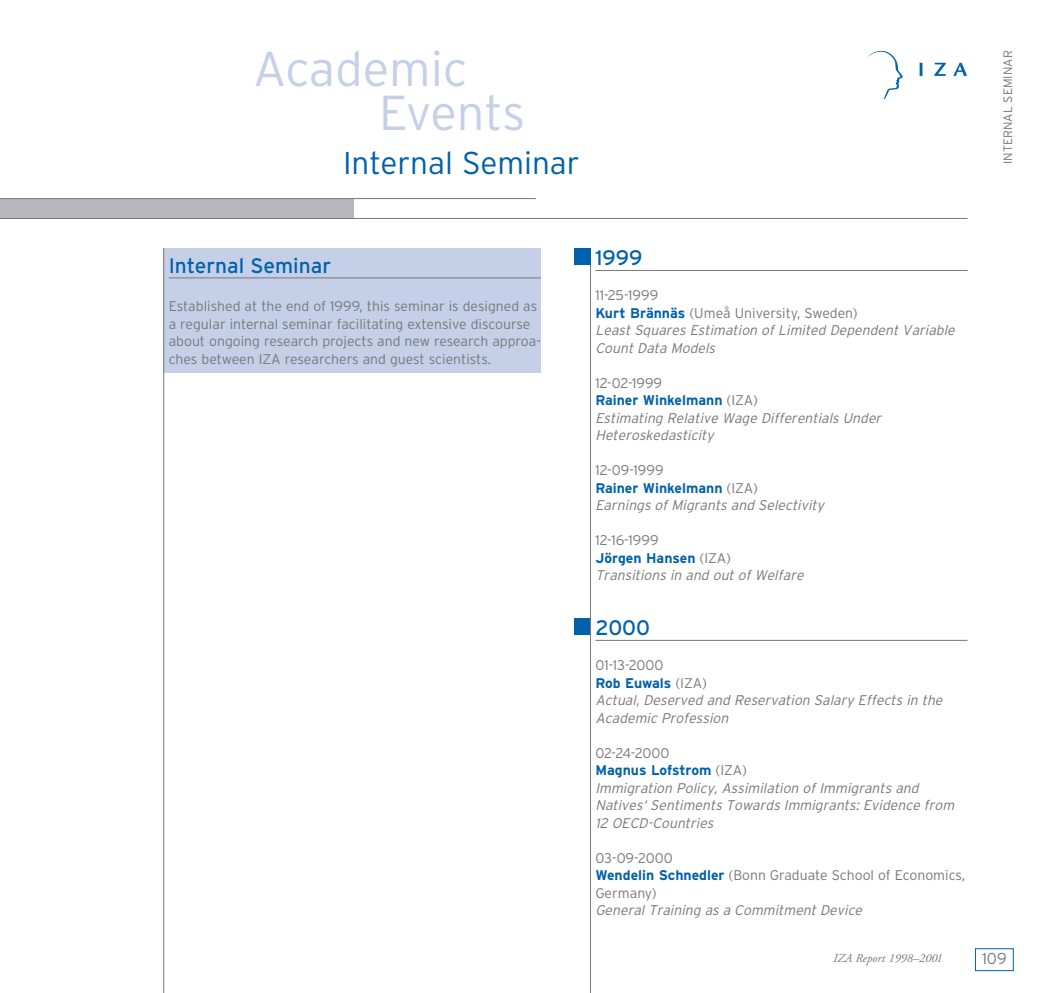
<style>
.page{position:relative;width:1042px;height:993px;background:#fff}
.page>*{position:absolute;margin:0;border:0;box-sizing:border-box;transform-origin:0 0}
.t1{font:300 49px/43.8px "Interstate";letter-spacing:-.005em;color:#c5d0e8}
.t2{font:300 31.5px "Interstate";color:#0161aa}
.t3{font:21px "Interstate";color:#0161aa}
.t4{font:300 15.75px "Interstate";color:#76787b}
.t5{font:italic 300 14px/17.5px "Interstate";color:#76787b}
.t6{font:300 14px/17.5px "Interstate";color:#76787b}
.t7{font:italic 12.25px "Adobe Garamond";color:#76787b}
.t8{font:300 12.25px "Interstate";color:#76787b}
.s1{font-style:normal}
.s2{font-weight:700;font-style:normal;color:#0161aa}
.s3{font-weight:700;color:#0161aa}
</style>
<div class="page">
<div style="left:573px;top:617px;width:17px;height:17px;background:#0161aa"></div>
<div style="left:164px;top:248px;width:377px;height:125px;background:#c5d0e8"></div>
<hr style="left:169px;top:277px;width:372px;height:1px;background:#76787b">
<hr style="left:163px;top:248px;width:1px;height:744px;background:#76787b">
<hr style="left:590px;top:248px;width:1px;height:744px;background:#76787b">
<img style="left:868px;top:51px;width:98px;height:47px">
<div style="left:0;top:198px;width:354px;height:20px;background:#b7b8bb"></div>
<hr style="left:0;top:198px;width:536px;height:1px;background:#76787b">
<hr style="left:0;top:218px;width:967px;height:1px;background:#76787b">
<hr style="left:595px;top:270px;width:372px;height:1px;background:#76787b">
<hr style="left:595px;top:639px;width:372px;height:1px;background:#76787b">
<div style="left:573px;top:248px;width:17px;height:17px;background:#0161aa"></div>
<h1 class="t1" style="left:379px;top:47px;width:148px;text-indent:-126px">Academic<br>Events</h1>
<h2 class="t2" style="left:343px;top:144px;width:238px">Internal Seminar</h2>
<p class="t8" style="left:1000px;top:164px;width:115px;rotate:-90deg">INTERNAL SEMINAR</p>
<h3 class="t3" style="left:169px;top:253px;width:164px">Internal Seminar</h3>
<p class="t6" style="left:169px;top:297px;width:374px">Established at the end of 1999, this seminar is designed as a regular internal seminar facilitating extensive discourse about ongoing research projects and new research approa&shy;ches between IZA researchers and guest scientists.</p>
<h3 class="t3" style="left:595px;top:245px;width:49px">1999</h3>
<p class="t5" style="left:595px;top:286px;width:363px"><span class="s1">11-25-1999<br></span><span class="s2">Kurt Brännäs</span> <span class="s1">(Umeå University, Sweden)<br></span>Least Squares Estimation of Limited Dependent Variable<br>Count Data Models</p>
<p class="t5" style="left:595px;top:374px;width:290px"><span class="s1">12-02-1999<br></span><span class="s2">Rainer Winkelmann</span> <span class="s1">(IZA)<br></span>Estimating Relative Wage Differentials Under<br>Heteroskedasticity</p>
<p class="t5" style="left:595px;top:461px;width:230px"><span class="s1">12-09-1999<br></span><span class="s2">Rainer Winkelmann</span> <span class="s1">(IZA)<br></span>Earnings of Migrants and Selectivity</p>
<p class="t5" style="left:595px;top:531px;width:212px"><span class="s1">12-16-1999<br></span><span class="s2">Jörgen Hansen</span> <span class="s1">(IZA)<br></span>Transitions in and out of Welfare</p>
<h3 class="t3" style="left:595px;top:615px;width:56px">2000</h3>
<p class="t5" style="left:595px;top:656px;width:351px"><span class="s1">01-13-2000<br></span><span class="s2">Rob Euwals</span> <span class="s1">(IZA)<br></span>Actual, Deserved and Reservation Salary Effects in the<br>Academic Profession</p>
<p class="t5" style="left:595px;top:743px;width:363px"><span class="s1">02-24-2000<br></span><span class="s2">Magnus Lofstrom</span> <span class="s1">(IZA)<br></span>Immigration Policy, Assimilation of Immigrants and<br>Natives‘ Sentiments Towards Immigrants: Evidence from<br>12 OECD-Countries</p>
<p class="t6" style="left:595px;top:848px;width:371px">03-09-2000<br><span class="s3">Wendelin Schnedler</span> (Bonn Graduate School of Economics,<br>Germany)</p>
<p class="t5" style="left:595px;top:901px;width:270px">General Training as a Commitment Device</p>
<p class="t7" style="left:833px;top:953px;width:110px">IZA Report 1998–2001</p>
<p class="t4" style="left:982px;top:949px;width:26px">109</p>
</div>
